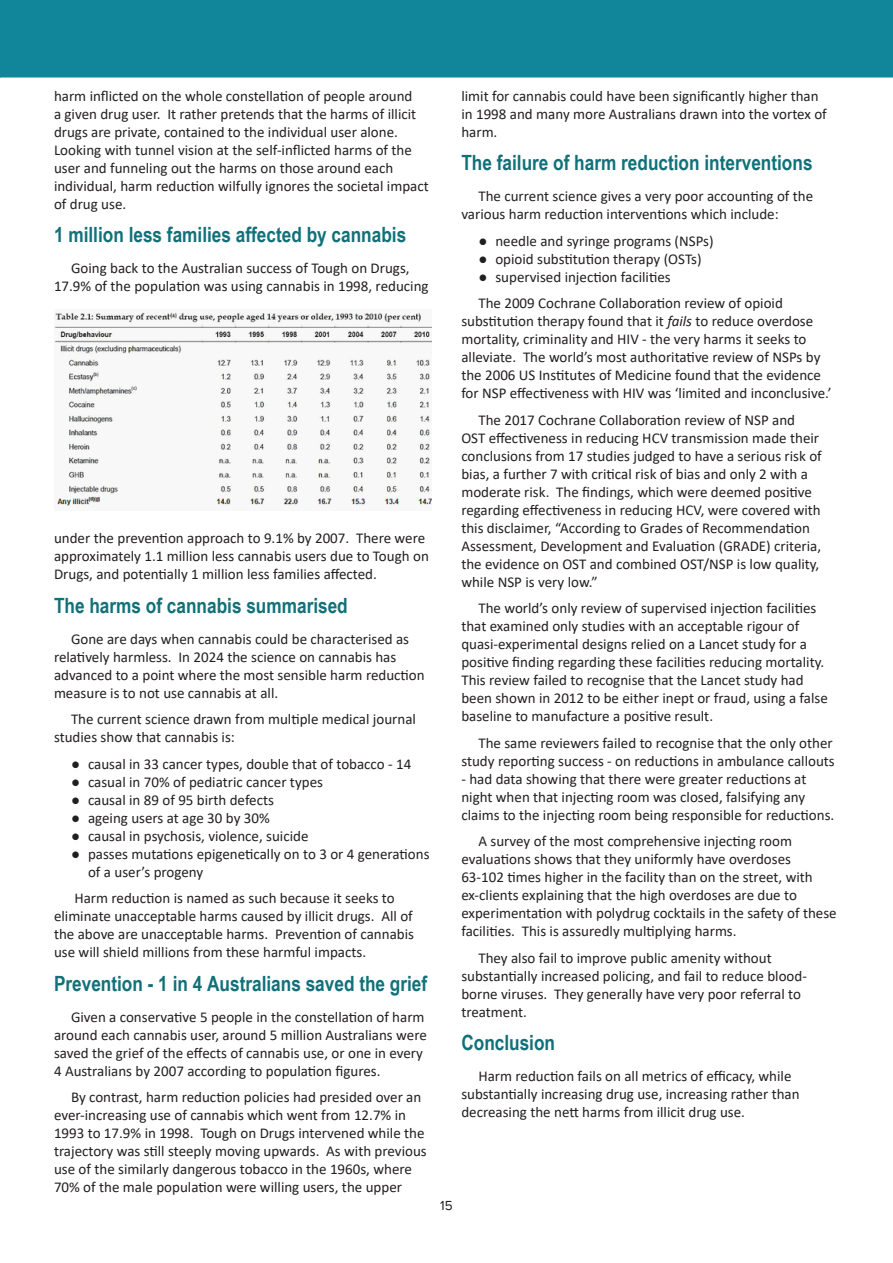
<style>
.page{position:relative;width:893px;height:1263px;background:#fff}
.page>*{position:absolute;margin:0;border:0;box-sizing:border-box;transform-origin:0 0}
.t1{font:700 21px "Arial Narrow";color:#117078}
.Body_Text{font:15px/18px "Calibri";color:#231f20}
.Dot_point{font:15px/18px "Calibri";color:#231f20}
.t2{font:13.5px "Proxima Nova";color:#231f20}
.s1{font-style:italic}
</style>
<div class="page">
<div style="left:0;top:0;width:893px;height:77px;background:#11869a"></div>
<img style="left:54px;top:310px;width:378px;height:198px">
<p class="Body_Text" style="left:54px;top:86px;width:376px">harm inflicted on the whole constellation of people around<br>a given drug user. It rather pretends that the harms of illicit drugs are private, contained to the individual user alone.<br>Looking with tunnel vision at the self-inflicted harms of the user and funneling out the harms on those around each individual, harm reduction wilfully ignores the societal impact of drug use.</p>
<p class="t1" style="left:54px;top:219px;width:354px">1 million less families affected by cannabis</p>
<p class="Body_Text" style="left:54px;top:259px;width:376px;text-align:center">Going back to the Australian success of Tough on Drugs,<br>17.9% of the population was using cannabis in 1998, reducing</p>
<p class="Body_Text" style="left:54px;top:529px;width:376px">under the prevention approach to 9.1% by 2007. There were approximately 1.1 million less cannabis users due to Tough on<br>Drugs, and potentially 1 million less families affected.</p>
<p class="t1" style="left:54px;top:589px;width:295px">The harms of cannabis summarised</p>
<p class="Body_Text" style="left:54px;top:629px;width:372px;text-indent:17px">Gone are days when cannabis could be characterised as relatively harmless. In 2024 the science on cannabis has advanced to a point where the most sensible harm reduction measure is to not use cannabis at all.</p>
<p class="Body_Text" style="left:54px;top:710px;width:364px;text-indent:17px">The current science drawn from multiple medical journal studies show that cannabis is:</p>
<p class="Dot_point" style="left:71px;top:754px;width:342px">● causal in 33 cancer types, double that of tobacco - 14</p>
<p class="Dot_point" style="left:71px;top:772px;width:253px">● casual in 70% of pediatric cancer types</p>
<p class="Dot_point" style="left:71px;top:790px;width:204px">● causal in 89 of 95 birth defects</p>
<p class="Dot_point" style="left:71px;top:808px;width:200px">● ageing users at age 30 by 30%</p>
<p class="Dot_point" style="left:71px;top:826px;width:239px">● causal in psychosis, violence, suicide</p>
<p class="Dot_point" style="left:88px;top:844px;width:343px;text-indent:-17px">● passes mutations epigenetically on to 3 or 4 generations of a user’s progeny</p>
<p class="Body_Text" style="left:54px;top:889px;width:361px;text-indent:20px">Harm reduction is named as such because it seeks to eliminate unacceptable harms caused by illicit drugs. All of the above are unacceptable harms. Prevention of cannabis use will shield millions from these harmful impacts.</p>
<p class="t1" style="left:54px;top:967px;width:375px">Prevention - 1 in 4 Australians saved the grief</p>
<p class="Body_Text" style="left:54px;top:1007px;width:374px;text-indent:17px">Given a conservative 5 people in the constellation of harm around each cannabis user, around 5 million Australians were saved the grief of the effects of cannabis use, or one in every 4 Australians by 2007 according to population figures.</p>
<p class="Body_Text" style="left:54px;top:1088px;width:374px;text-indent:17px">By contrast, harm reduction policies had presided over an ever-increasing use of cannabis which went from 12.7% in 1993 to 17.9% in 1998. Tough on Drugs intervened while the trajectory was still steeply moving upwards. As with previous use of the similarly dangerous tobacco in the 1960s, where 70% of the male population were willing users, the upper</p>
<p class="Body_Text" style="left:461px;top:86px;width:367px">limit for cannabis could have been significantly higher than in 1998 and many more Australians drawn into the vortex of harm.</p>
<p class="t1" style="left:461px;top:147px;width:353px">The failure of harm reduction interventions</p>
<p class="Body_Text" style="left:461px;top:187px;width:353px;text-indent:17px">The current science gives a very poor accounting of the various harm reduction interventions which include:</p>
<p class="Dot_point" style="left:478px;top:231px;width:237px">● needle and syringe programs (NSPs)</p>
<p class="Dot_point" style="left:478px;top:249px;width:225px">● opioid substitution therapy (OSTs)</p>
<p class="Dot_point" style="left:478px;top:267px;width:194px">● supervised injection facilities</p>
<p class="Body_Text" style="left:461px;top:294px;width:372px;text-indent:17px">The 2009 Cochrane Collaboration review of opioid substitution therapy found that it <span class="s1">fails</span> to reduce overdose mortality, criminality and HIV - the very harms it seeks to alleviate. The world’s most authoritative review of NSPs by the 2006 US Institutes of Medicine found that the evidence for NSP effectiveness with HIV was ‘limited and inconclusive.’</p>
<p class="Body_Text" style="left:461px;top:410px;width:362px;text-indent:17px">The 2017 Cochrane Collaboration review of NSP and OST effectiveness in reducing HCV transmission made their conclusions from 17 studies judged to have a serious risk of bias, a further 7 with critical risk of bias and only 2 with a moderate risk. The findings, which were deemed positive regarding effectiveness in reducing HCV, were covered with this disclaimer, “According to Grades of Recommendation Assessment, Development and Evaluation (GRADE) criteria, the evidence on OST and combined OST/NSP is low quality, while NSP is very low.”</p>
<p class="Body_Text" style="left:461px;top:599px;width:368px;text-indent:17px">The world’s only review of supervised injection facilities that examined only studies with an acceptable rigour of quasi-experimental designs relied on a Lancet study for a positive finding regarding these facilities reducing mortality.<br>This review failed to recognise that the Lancet study had been shown in 2012 to be either inept or fraud, using a false baseline to manufacture a positive result.</p>
<p class="Body_Text" style="left:461px;top:733px;width:375px;text-align:right">The same reviewers failed to recognise that the only other study reporting success - on reductions in ambulance callouts</p>
<p class="Body_Text" style="left:461px;top:769px;width:374px">- had data showing that there were greater reductions at night when that injecting room was closed, falsifying any claims to the injecting room being responsible for reductions.</p>
<p class="Body_Text" style="left:461px;top:832px;width:377px;text-indent:17px">A survey of the most comprehensive injecting room evaluations shows that they uniformly have overdoses 63-102 times higher in the facility than on the street, with ex-clients explaining that the high overdoses are due to experimentation with polydrug cocktails in the safety of these facilities. This is assuredly multiplying harms.</p>
<p class="Body_Text" style="left:461px;top:948px;width:347px;text-indent:17px">They also fail to improve public amenity without substantially increased policing, and fail to reduce blood&shy;borne viruses. They generally have very poor referral to treatment.</p>
<p class="t1" style="left:461px;top:1027px;width:95px">Conclusion</p>
<p class="Body_Text" style="left:461px;top:1067px;width:340px;text-indent:17px">Harm reduction fails on all metrics of efficacy, while substantially increasing drug use, increasing rather than decreasing the nett harms from illicit drug use.</p>
<p class="t2" style="left:440px;top:1197px;width:14px">15</p>
</div>
